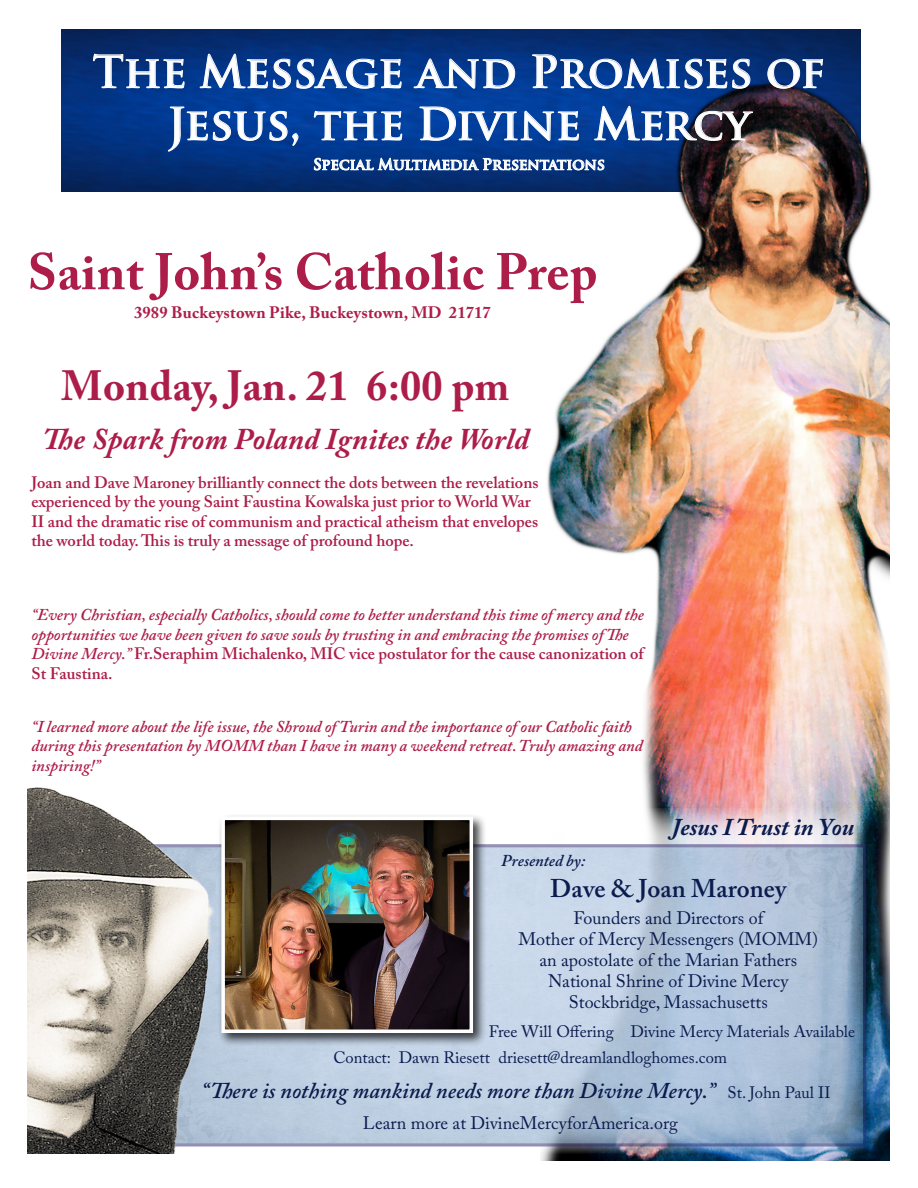
<style>
.page{position:relative;width:918px;height:1188px;background:#fff}
.page>*{position:absolute;margin:0;border:0;box-sizing:border-box;transform-origin:0 0}
.t1{font:700 51px "Adobe Caslon Pro";letter-spacing:.01em;color:#ad1d49}
.t2{font:700 43.5px/52.2px "Trajan Pro";color:#fff;text-align:center}
.t3{font:700 42px "Adobe Caslon Pro";letter-spacing:.01em;color:#ad1d49}
.t4{font:italic 700 30px "Adobe Caslon Pro";letter-spacing:.01em;color:#ad1d49}
.t5{font:600 25.5px "Adobe Caslon Pro";color:#0a1b4e}
.t6{font:italic 700 24px "Adobe Caslon Pro";color:#0a1b4e}
.t7{font:italic 600 22.5px "Adobe Caslon Pro";color:#0a1b4e}
.t8{font:18px/21px "Adobe Caslon Pro";color:#0a1b4e;text-align:center}
.t9{font:italic 600 16.5px/19.5px "Adobe Caslon Pro";color:#ad1d49}
.t10{font:600 16.5px/19.5px "Adobe Caslon Pro";color:#ad1d49}
.t11{font:16.5px/25.5px "Adobe Caslon Pro";color:#0a1b4e}
.t12{font:700 16.5px "Adobe Caslon Pro";letter-spacing:.01em;color:#ad1d49}
.t13{font:italic 600 16.5px "Adobe Caslon Pro";color:#0a1b4e}
.t14{font:700 15px "Trajan Pro";color:#fff}
.s1{font-style:normal}
.s2{font-weight:400;font-style:normal;font-size:16.5px}
</style>
<div class="page">
<img style="left:61px;top:29px;width:799px;height:163px">
<img style="left:540px;top:60px;width:350px;height:1101px">
<img style="left:540px;top:808px;width:326px;height:345px">
<img style="left:232px;top:848px;width:630px;height:295px">
<div style="left:52px;top:844px;width:814px;height:303px;border:3px solid #262268"></div>
<div style="left:218px;top:813px;width:269px;height:234px;background:#000;opacity:.75"></div>
<img style="left:232px;top:822px;width:236px;height:206px">
<div style="left:221px;top:817px;width:252px;height:216px;border:4px solid #fff"></div>
<img style="left:27px;top:787px;width:205px;height:366px">
<svg style="left:93px;top:53px;width:92px;height:35px"></svg>
<svg style="left:199px;top:53px;width:203px;height:36px"></svg>
<svg style="left:413px;top:58px;width:102px;height:31px"></svg>
<svg style="left:532px;top:54px;width:219px;height:35px"></svg>
<svg style="left:767px;top:58px;width:56px;height:31px"></svg>
<svg style="left:168px;top:106px;width:131px;height:46px"></svg>
<svg style="left:314px;top:111px;width:88px;height:30px"></svg>
<svg style="left:419px;top:106px;width:160px;height:35px"></svg>
<img style="left:594px;top:106px;width:159px;height:35px">
<svg style="left:314px;top:157px;width:291px;height:14px"></svg>
<h2 class="t2" style="left:93px;top:46px;width:734px">The Message and Promises of<br>Jesus, the Divine Mercy</h2>
<p class="t14" style="left:313px;top:155px;width:293px">Special Multimedia Presentations</p>
<h1 class="t1" style="left:28px;top:242px;width:571px">Saint John’s Catholic Prep</h1>
<p class="t12" style="left:134px;top:302px;width:358px">3989 Buckeystown Pike, Buckeystown, MD 21717</p>
<h3 class="t3" style="left:61px;top:361px;width:450px">Monday, Jan. 21 6:00 pm</h3>
<h3 class="t4" style="left:43px;top:422px;width:488px">The Spark from Poland Ignites the World</h3>
<p class="t10" style="left:31px;top:472px;width:509px">Joan and Dave Maroney brilliantly connect the dots between the revelations experienced by the young Saint Faustina Kowalska just prior to World War II and the dramatic rise of communism and practical atheism that envelopes the world today. This is truly a message of profound hope.</p>
<p class="t9" style="left:31px;top:605px;width:614px">“Every Christian, especially Catholics, should come to better understand this time of mercy and the opportunities we have been given to save souls by trusting in and embracing the promises of The Divine Mercy.” <span class="s1">Fr.Seraphim Michalenko, MIC vice postulator for the cause canonization of St Faustina.</span></p>
<p class="t9" style="left:31px;top:716px;width:613px">“I learned more about the life issue, the Shroud of Turin and the importance of our Catholic faith during this presentation by MOMM than I have in many a weekend retreat. Truly amazing and inspiring!”</p>
<p class="t13" style="left:501px;top:850px;width:86px">Presented by:</p>
<h3 class="t6" style="left:671px;top:812px;width:185px">Jesus I Trust in You</h3>
<h3 class="t5" style="left:550px;top:874px;width:237px">Dave &amp; Joan Maroney</h3>
<p class="t8" style="left:519px;top:908px;width:301px">Founders and Directors of<br>Mother of Mercy Messengers (MOMM) an apostolate of the Marian Fathers<br>National Shrine of Divine Mercy<br>Stockbridge, Massachusetts</p>
<p class="t11" style="left:333px;top:1019px;width:523px;text-indent:155px">Free Will Offering Divine Mercy Materials Available<br>Contact: Dawn Riesett driesett@dreamlandloghomes.com</p>
<h3 class="t7" style="left:201px;top:1077px;width:631px">“There is nothing mankind needs more than Divine Mercy.” <span class="s2">St. John Paul II</span></h3>
<p class="t8" style="left:363px;top:1112px;width:317px">Learn more at DivineMercyforAmerica.org</p>
</div>
